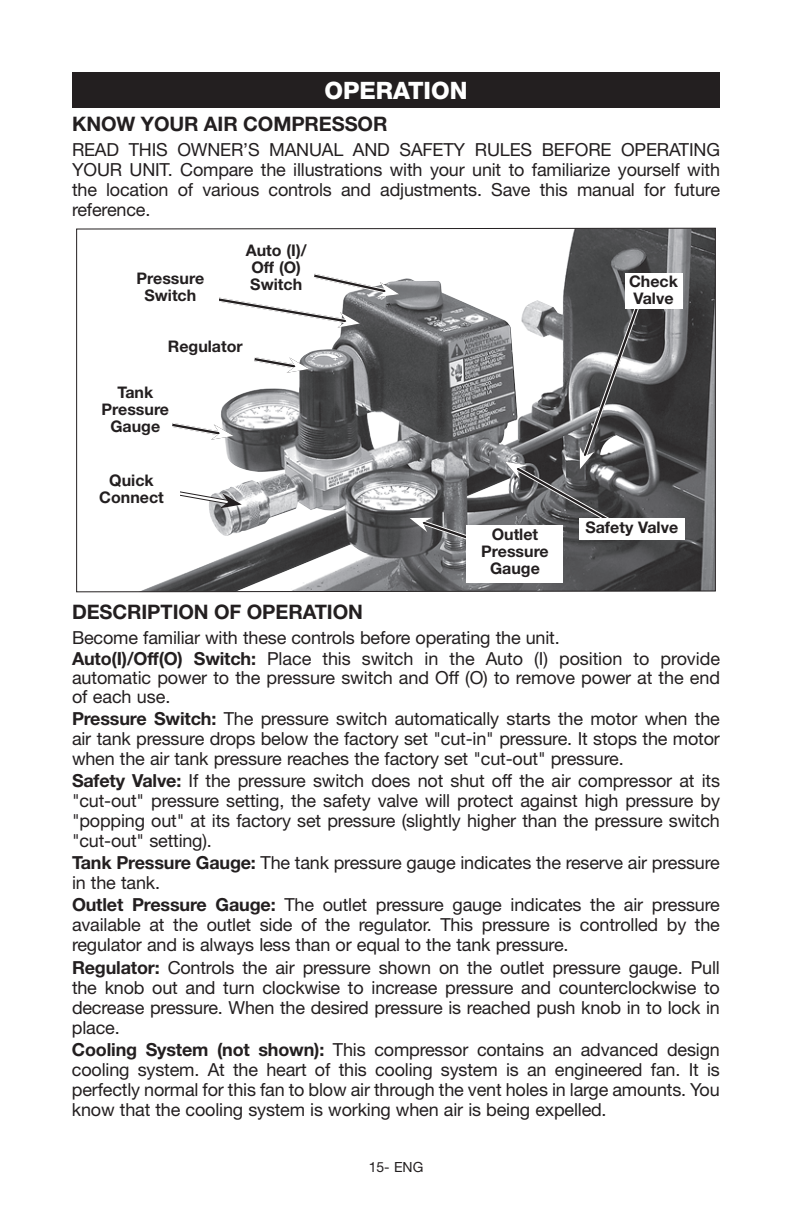
<style>
.page{position:relative;width:792px;height:1224px;background:#fff}
.page>*{position:absolute;margin:0;border:0;box-sizing:border-box;transform-origin:0 0}
.t1{font:800 24px "Helvetica Neue";color:#fff}
.t2{font:700 20px "Helvetica Neue";letter-spacing:-.005em;color:#231f20}
.t3{font:18px/20px "Helvetica Neue";letter-spacing:-.01em;color:#231f20;text-align:justify}
.t4{font:700 16px/17px "Helvetica Neue";color:#231f20;text-align:center}
.t5{font:14px "Helvetica Neue";color:#231f20}
.s1{font-weight:700}
</style>
<div class="page">
<div style="left:72px;top:72px;width:648px;height:36px;background:#231f20"></div>
<svg style="left:76px;top:227px;width:640px;height:366px"></svg>
<svg style="left:179px;top:485px;width:63px;height:23px"></svg>
<svg style="left:213px;top:271px;width:186px;height:57px"></svg>
<div style="left:241px;top:242px;width:70px;height:55px;background:#fff"></div>
<svg style="left:410px;top:517px;width:83px;height:33px;background:#767679"></svg>
<div style="left:467px;top:525px;width:96px;height:58px;background:#fff"></div>
<div style="left:122px;top:270px;width:97px;height:52px;background:#fff"></div>
<div style="left:94px;top:383px;width:83px;height:67px;background:#fff"></div>
<svg style="left:505px;top:295px;width:140px;height:237px"></svg>
<div style="left:84px;top:472px;width:95px;height:41px;background:#fff"></div>
<div style="left:579px;top:518px;width:105px;height:21px;background:#fff"></div>
<div style="left:625px;top:273px;width:57px;height:36px;background:#fff"></div>
<div style="left:157px;top:337px;width:97px;height:22px;background:#fff"></div>
<svg style="left:172px;top:420px;width:61px;height:20px"></svg>
<svg style="left:250px;top:355px;width:59px;height:18px"></svg>
<h1 class="t1" style="left:324px;top:76px;width:145px">OPERATION</h1>
<p class="t2" style="left:72px;top:112px;width:17px">Know</p>
<p class="t2" style="left:141px;top:112px;width:29px">Your</p>
<p class="t2" style="left:204px;top:112px;width:70px">Air Compressor</p>
<p class="t3" style="left:72px;top:140px;width:650px">READ THIS OWNER’S MANUAL AND SAFETY RULES BEFORE OPERATING YOUR UNIT. Compare the illustrations with your unit to familiarize yourself with the location of various controls and adjustments. Save this manual for future reference.</p>
<p class="t4" style="left:246px;top:242px;width:62px;text-align:left">Auto (I)/<br>Off (O)<br>Switch</p>
<p class="t4" style="left:137px;top:270px;width:69px">Pressure<br>Switch</p>
<p class="t4" style="left:629px;top:273px;width:50px;text-align:left">Check<br>Valve</p>
<p class="t4" style="left:168px;top:337px;width:76px">Regulator</p>
<p class="t4" style="left:102px;top:383px;width:69px">Tank<br>Pressure<br>Gauge</p>
<p class="t4" style="left:99px;top:471px;width:66px">Quick<br>Connect</p>
<p class="t4" style="left:481px;top:525px;width:69px">Outlet<br>Pressure<br>Gauge</p>
<p class="t4" style="left:585px;top:518px;width:94px">Safety Valve</p>
<p class="t2" style="left:72px;top:599px;width:28px">Description</p>
<p class="t2" style="left:214px;top:599px;width:62px">of Operation</p>
<p class="t3" style="left:72px;top:626px;width:650px;line-height:21.2px">Become familiar with these controls before operating the unit.<br><span class="s1">Auto(I)/Off(O) Switch:</span> Place this switch in the Auto (I) position to provide</p>
<p class="t3" style="left:72px;top:668px;width:650px;line-height:19px">automatic power to the pressure switch and Off (O) to remove power at the end of each use.</p>
<p class="t3" style="left:72px;top:708px;width:649px"><span class="s1">Pressure Switch:</span> The pressure switch automatically starts the motor when the air tank pressure drops below the factory set "cut-in" pressure. It stops the motor when the air tank pressure reaches the factory set "cut-out" pressure.</p>
<p class="t3" style="left:72px;top:770px;width:650px"><span class="s1">Safety Valve:</span> If the pressure switch does not shut off the air compressor at its "cut-out" pressure setting, the safety valve will protect against high pressure by "popping out" at its factory set pressure (slightly higher than the pressure switch "cut-out" setting).</p>
<p class="t3" style="left:72px;top:853px;width:649px"><span class="s1">Tank Pressure Gauge:</span> The tank pressure gauge indicates the reserve air pressure in the tank.</p>
<p class="t3" style="left:72px;top:895px;width:649px"><span class="s1">Outlet Pressure Gauge:</span> The outlet pressure gauge indicates the air pressure available at the outlet side of the regulator. This pressure is controlled by the regulator and is always less than or equal to the tank pressure.</p>
<p class="t3" style="left:72px;top:957px;width:650px"><span class="s1">Regulator:</span> Controls the air pressure shown on the outlet pressure gauge. Pull the knob out and turn clockwise to increase pressure and counterclockwise to decrease pressure. When the desired pressure is reached push knob in to lock in place.</p>
<p class="t3" style="left:72px;top:1039px;width:649px"><span class="s1">Cooling System (not shown):</span> This compressor contains an advanced design cooling system. At the heart of this cooling system is an engineered fan. It is perfectly normal for this fan to blow air through the vent holes in large amounts. You know that the cooling system is working when air is being expelled.</p>
<p class="t5" style="left:369px;top:1159px;width:56px">15- ENG</p>
</div>
